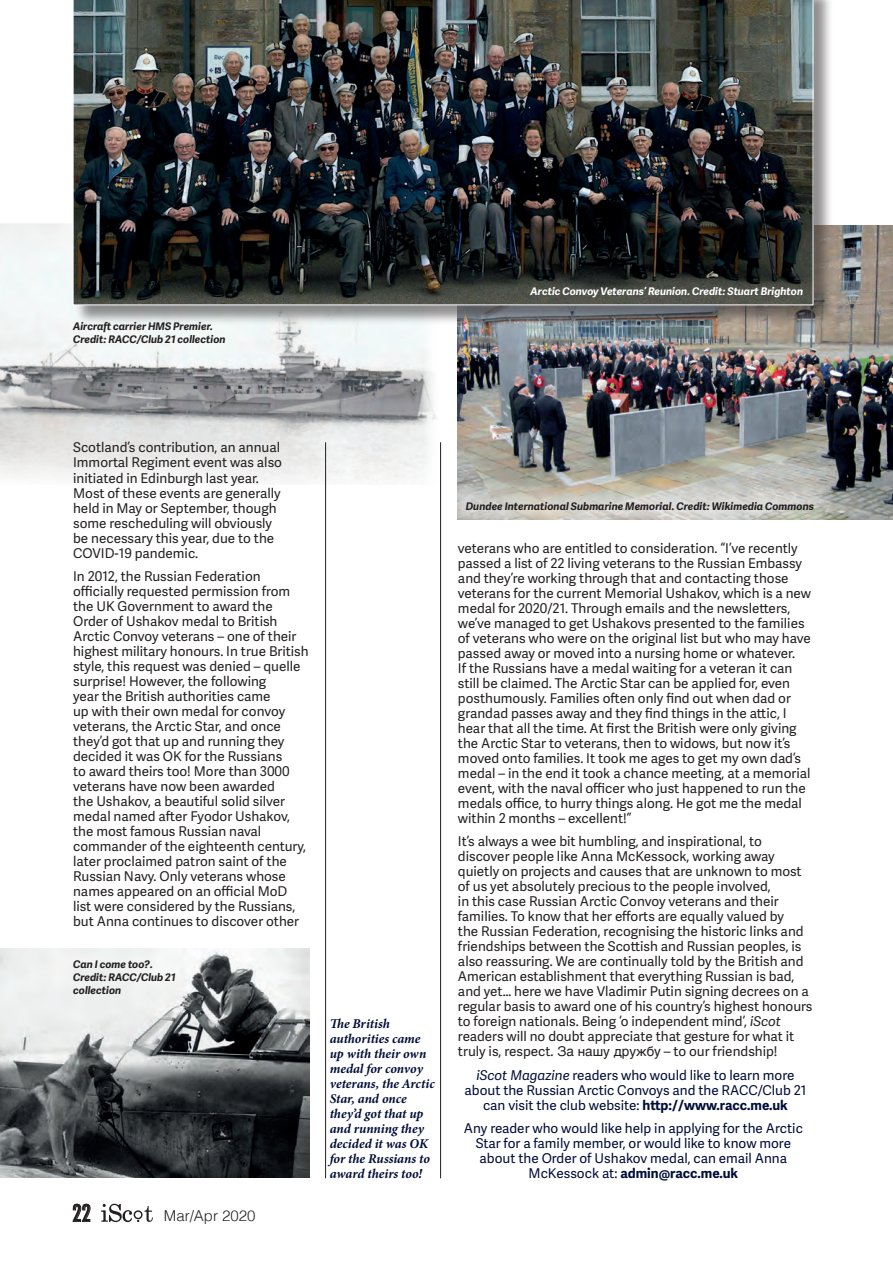
<style>
.page{position:relative;width:893px;height:1263px;background:#fff}
.page>*{position:absolute;margin:0;border:0;box-sizing:border-box;transform-origin:0 0}
.t1{font:500 condensed 22.5px "Futura";color:#231f20}
.t2{font:300 15px "Helvetica";color:#231f20}
.t3{font:13.5px/15px "Adelle Sans";color:#231f20}
.t4{font:13.5px/15px "Adelle Sans";color:#000d38;text-align:center}
.t5{font:italic 700 13.5px/15px "Minion Pro";letter-spacing:-.005em;color:#000d38}
.t6{font:italic 700 10.5px/12.6px "Adelle Sans";color:#231f20}
.t7{font:italic 700 10.5px "Adelle Sans";color:#fff}
.s1{font-style:italic}
.s2{font-family:"Helvetica"}
.s3{font-weight:700}
</style>
<div class="page">
<img style="left:458px;top:226px;width:435px;height:293px">
<img style="left:0;top:224px;width:436px;height:260px">
<div style="left:74px;top:0;width:759px;height:325px;background:#231f20;opacity:.5"></div>
<img style="left:73px;top:0;width:740px;height:305px">
<img style="left:0;top:948px;width:309px;height:230px">
<hr style="left:325px;top:442px;width:1px;height:736px;background:#231f20">
<hr style="left:440px;top:442px;width:1px;height:736px;background:#231f20">
<svg style="left:457px;top:481px;width:378px;height:39px;background:#c9c8bf"></svg>
<svg style="left:72px;top:1204px;width:19px;height:18px"></svg>
<svg style="left:101px;top:1203px;width:52px;height:19px"></svg>
<p class="t6" style="left:73px;top:320px;width:154px">Aircraft carrier HMS Premier.<br>Credit: RACC/Club 21 collection</p>
<p class="t7" style="left:531px;top:284px;width:274px">Arctic Convoy Veterans’ Reunion. Credit: Stuart Brighton</p>
<p class="t3" style="left:73px;top:440px;width:210px">Scotland’s contribution, an annual<br>Immortal Regiment event was also initiated in Edinburgh last year.<br>Most of these events are generally held in May or September, though some rescheduling will obviously be necessary this year, due to the<br>COVID-19 pandemic.</p>
<p class="t3" style="left:73px;top:568px;width:237px">In 2012, the Russian Federation officially requested permission from the UK Government to award the Order of Ushakov medal to British Arctic Convoy veterans – one of their highest military honours. In true British style, this request was denied – quelle surprise! However, the following<br>year the British authorities came<br>up with their own medal for convoy veterans, the Arctic Star, and once they’d got that up and running they decided it was OK for the Russians<br>to award theirs too! More than 3000 veterans have now been awarded<br>the Ushakov, a beautiful solid silver medal named after Fyodor Ushakov, the most famous Russian naval commander of the eighteenth century, later proclaimed patron saint of the Russian Navy. Only veterans whose names appeared on an official MoD list were considered by the Russians, but Anna continues to discover other</p>
<p class="t6" style="left:73px;top:958px;width:104px">Can I come too?.<br>Credit: RACC/Club 21 collection</p>
<h1 class="t1" style="left:72px;top:1199px;width:20px">22</h1>
<p class="t2" style="left:164px;top:1203px;width:93px">Mar/Apr 2020</p>
<p class="t5" style="left:330px;top:1016px;width:106px">The British authorities came up with their own medal for convoy veterans, the Arctic<br>Star, and once they’d got that up and running they decided it was OK for the Russians to award theirs too!</p>
<p class="t6" style="left:466px;top:500px;width:350px">Dundee International Submarine Memorial. Credit: Wikimedia Commons</p>
<p class="t3" style="left:458px;top:540px;width:355px">veterans who are entitled to consideration. “I’ve recently passed a list of 22 living veterans to the Russian Embassy and they’re working through that and contacting those veterans for the current Memorial Ushakov, which is a new medal for 2020/21. Through emails and the newsletters, we’ve managed to get Ushakovs presented to the families of veterans who were on the original list but who may have passed away or moved into a nursing home or whatever.<br>If the Russians have a medal waiting for a veteran it can still be claimed. The Arctic Star can be applied for, even posthumously. Families often only find out when dad or grandad passes away and they find things in the attic, I hear that all the time. At first the British were only giving the Arctic Star to veterans, then to widows, but now it’s moved onto families. It took me ages to get my own dad’s medal – in the end it took a chance meeting, at a memorial event, with the naval officer who just happened to run the medals office, to hurry things along. He got me the medal within 2 months – excellent!”</p>
<p class="t3" style="left:458px;top:833px;width:356px">It’s always a wee bit humbling, and inspirational, to discover people like Anna McKessock, working away quietly on projects and causes that are unknown to most of us yet absolutely precious to the people involved,<br>in this case Russian Arctic Convoy veterans and their families. To know that her efforts are equally valued by<br>the Russian Federation, recognising the historic links and friendships between the Scottish and Russian peoples, is also reassuring. We are continually told by the British and American establishment that everything Russian is bad, and yet… here we have Vladimir Putin signing decrees on a regular basis to award one of his country’s highest honours to foreign nationals. Being ‘o independent mind’, <span class="s1">iScot </span>readers will no doubt appreciate that gesture for what it truly is, respect. <span class="s2">За нашу дружбy</span> – to our friendship!</p>
<p class="t4" style="left:464px;top:1067px;width:343px"><span class="s1">iScot Magazine</span> readers who would like to learn more about the Russian Arctic Convoys and the RACC/Club 21 can visit the club website: <span class="s3">http://www.racc.me.uk</span></p>
<p class="t4" style="left:464px;top:1120px;width:341px">Any reader who would like help in applying for the Arctic Star for a family member, or would like to know more about the Order of Ushakov medal, can email Anna McKessock at: <span class="s3">admin@racc.me.uk</span></p>
</div>
